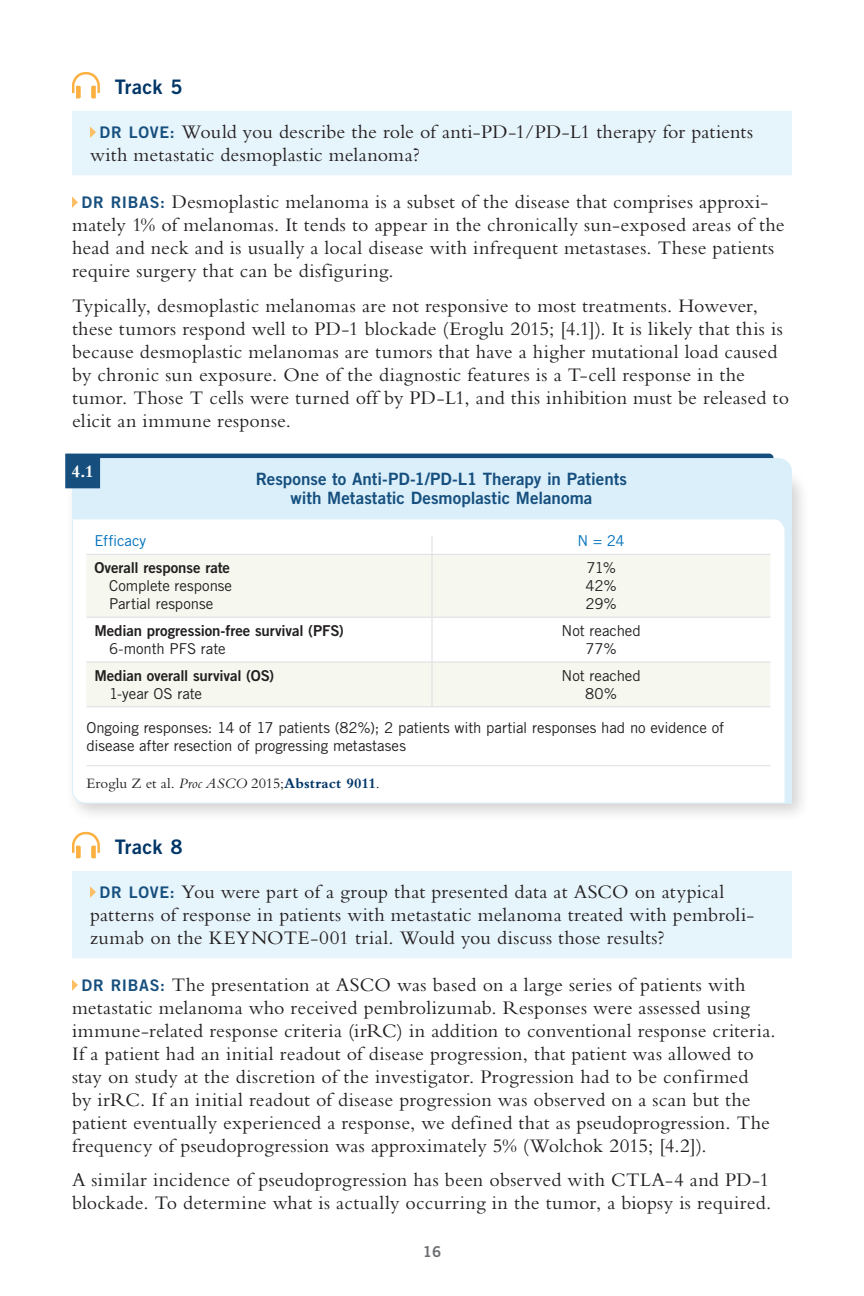
<style>
.page{position:relative;width:864px;height:1296px;background:#fff}
.page>*{position:absolute;margin:0;border:0;box-sizing:border-box;transform-origin:0 0}
._05__Body_Copy{font:20px/23px "Bembo RTP Std";letter-spacing:.01em;color:#231f20}
._05__Body_copy_Blue{font:20px/23px "Bembo RTP Std";letter-spacing:.01em;color:#231f20}
._08__INTVW__Headline{font:20px "Trade Gothic LT Std Bd 2";letter-spacing:.015em;color:#003667}
._11__Table_Number{font:700 18px "Bembo RTP Std";color:#fff}
._11__Table_TITLE{font:17px/19px "Trade Gothic LT Std Bd 2";color:#164f7e;text-align:center}
._11__Table_text_KEY{font:15px/18px "Trade Gothic LT Std";letter-spacing:-.005em;color:#231f20}
._11__Table_Text{font:15px/18px "Trade Gothic LT Std Bd 2";letter-spacing:-.005em;color:#231f20}
._11__Table_Text-2{font:15px/18px "Trade Gothic LT Std";letter-spacing:-.005em;color:#231f20;text-align:center}
._18__INTVW__Table_Te{font:15px "Bembo RTP Std";letter-spacing:.005em;color:#231f20}
._11__Table_HEADS{font:15px "Trade Gothic LT Std";letter-spacing:-.005em;color:#0072bc}
._11__Table_HEADS_Cen{font:15px "Trade Gothic LT Std";color:#0072bc}
.t1{font:15px "Trade Gothic LT Std Bd 2";color:#6c6d70}
.s1{font-family:"Trade Gothic LT Std Bd 2";font-size:16px;color:#164f7e}
.s2{font-family:"Trade Gothic LT Std Bd 2"}
.s3{font-family:"Trade Gothic LT Std"}
.s4{font-style:italic}
.s5{font-weight:700;color:#003667}
</style>
<div class="page">
<div style="left:65px;top:467px;width:746px;height:355px;background:#231f20;opacity:.2"></div>
<svg style="left:72px;top:458px;width:720px;height:346px"></svg>
<svg style="left:65px;top:454px;width:709px;height:34px;background:#bad5e5"></svg>
<div style="left:72px;top:111px;width:720px;height:64px;background:#e6f4fb"></div>
<svg style="left:72px;top:72px;width:28px;height:26px"></svg>
<svg style="left:90px;top:126px;width:6px;height:12px"></svg>
<svg style="left:72px;top:196px;width:6px;height:12px"></svg>
<div style="left:72px;top:871px;width:720px;height:87px;background:#e6f4fb"></div>
<svg style="left:72px;top:832px;width:28px;height:26px"></svg>
<svg style="left:90px;top:886px;width:6px;height:12px"></svg>
<svg style="left:72px;top:979px;width:6px;height:12px"></svg>
<hr style="left:86px;top:765px;width:684px;height:1px;background:#dcdddf">
<svg style="left:86px;top:555px;width:684px;height:151px;fill:#f6f8f0"></svg>
<svg style="left:432px;top:536px;width:1px;height:18px"></svg>
<hr style="left:86px;top:554px;width:346px;height:1px;background:#dcdddf">
<hr style="left:432px;top:554px;width:338px;height:1px;background:#dcdddf">
<hr style="left:432px;top:555px;width:1px;height:62px;background:#dcdddf">
<hr style="left:86px;top:617px;width:346px;height:1px;background:#dcdddf">
<hr style="left:432px;top:617px;width:338px;height:1px;background:#dcdddf">
<hr style="left:432px;top:618px;width:1px;height:44px;background:#dcdddf">
<hr style="left:86px;top:662px;width:346px;height:1px;background:#dcdddf">
<hr style="left:432px;top:662px;width:338px;height:1px;background:#dcdddf">
<hr style="left:432px;top:663px;width:1px;height:43px;background:#dcdddf">
<hr style="left:86px;top:706px;width:346px;height:1px;background:#dcdddf">
<hr style="left:432px;top:706px;width:338px;height:1px;background:#dcdddf">
<p class="_08__INTVW__Headline" style="left:115px;top:74px;width:69px">Track 5</p>
<p class="_05__Body_copy_Blue" style="left:90px;top:120px;width:665px;text-indent:10px"><span class="s1">DR LOVE:</span> Would you describe the role of anti-PD-1/PD-L1 therapy for patients with metastatic desmoplastic melanoma?</p>
<p class="_05__Body_Copy" style="left:72px;top:190px;width:714px;text-indent:10px"><span class="s1">DR RIBAS:</span> Desmoplastic melanoma is a subset of the disease that comprises approxi&shy;mately 1% of melanomas. It tends to appear in the chronically sun-exposed areas of the head and neck and is usually a local disease with infrequent metastases. These patients require surgery that can be disfiguring.</p>
<p class="_05__Body_Copy" style="left:72px;top:293px;width:719px">Typically, desmoplastic melanomas are not responsive to most treatments. However, these tumors respond well to PD-1 blockade (Eroglu 2015; [4.1]). It is likely that this is because desmoplastic melanomas are tumors that have a higher mutational load caused by chronic sun exposure. One of the diagnostic features is a T-cell response in the tumor. Those T cells were turned off by PD-L1, and this inhibition must be released to elicit an immune response.</p>
<p class="_11__Table_Number" style="left:72px;top:461px;width:24px">4.1</p>
<p class="_11__Table_TITLE" style="left:256px;top:469px;width:373px">Response to Anti-PD-1/PD-L1 Therapy in Patients with Metastatic Desmoplastic Melanoma</p>
<p class="_11__Table_HEADS" style="left:94px;top:532px;width:53px">Efficacy</p>
<p class="_11__Table_HEADS_Cen" style="left:578px;top:532px;width:49px">N = 24</p>
<p class="_11__Table_Text-2" style="left:109px;top:559px;width:125px;text-align:left;text-indent:-15px"><span class="s2">Overall response rate<br></span>Complete response<br>Partial response</p>
<p class="_11__Table_Text-2" style="left:585px;top:559px;width:33px;text-align:justify">71% 42% 29%</p>
<p class="_11__Table_Text" style="left:109px;top:621px;width:236px;text-indent:-15px">Median progression-free survival (PFS)<br><span class="s3">6-month PFS rate</span></p>
<p class="_11__Table_Text-2" style="left:562px;top:621px;width:81px">Not reached<br>77%</p>
<p class="_11__Table_Text" style="left:109px;top:666px;width:167px;text-indent:-15px">Median overall survival (OS)<br><span class="s3">1-year OS rate</span></p>
<p class="_11__Table_Text-2" style="left:562px;top:666px;width:81px">Not reached<br>80%</p>
<p class="_11__Table_text_KEY" style="left:86px;top:719px;width:639px">Ongoing responses: 14 of 17 patients (82%); 2 patients with partial responses had no evidence of disease after resection of progressing metastases</p>
<p class="_18__INTVW__Table_Te" style="left:86px;top:774px;width:295px">Eroglu Z et al. <span class="s4">Proc ASCO</span> 2015;<span class="s5">Abstract 9011</span>.</p>
<p class="_08__INTVW__Headline" style="left:115px;top:834px;width:69px">Track 8</p>
<p class="_05__Body_copy_Blue" style="left:90px;top:880px;width:666px;text-indent:10px"><span class="s1">DR LOVE:</span> You were part of a group that presented data at ASCO on atypical patterns of response in patients with metastatic melanoma treated with pembroli&shy;zumab on the KEYNOTE-001 trial. Would you discuss those results?</p>
<p class="_05__Body_Copy" style="left:72px;top:973px;width:705px;text-indent:10px"><span class="s1">DR RIBAS:</span> The presentation at ASCO was based on a large series of patients with metastatic melanoma who received pembrolizumab. Responses were assessed using immune-related response criteria (irRC) in addition to conventional response criteria.<br>If a patient had an initial readout of disease progression, that patient was allowed to stay on study at the discretion of the investigator. Progression had to be confirmed<br>by irRC. If an initial readout of disease progression was observed on a scan but the patient eventually experienced a response, we defined that as pseudoprogression. The frequency of pseudoprogression was approximately 5% (Wolchok 2015; [4.2]).</p>
<p class="_05__Body_Copy" style="left:72px;top:1168px;width:701px">A similar incidence of pseudoprogression has been observed with CTLA-4 and PD-1 blockade. To determine what is actually occurring in the tumor, a biopsy is required.</p>
<p class="t1" style="left:423px;top:1242px;width:20px">16</p>
</div>
